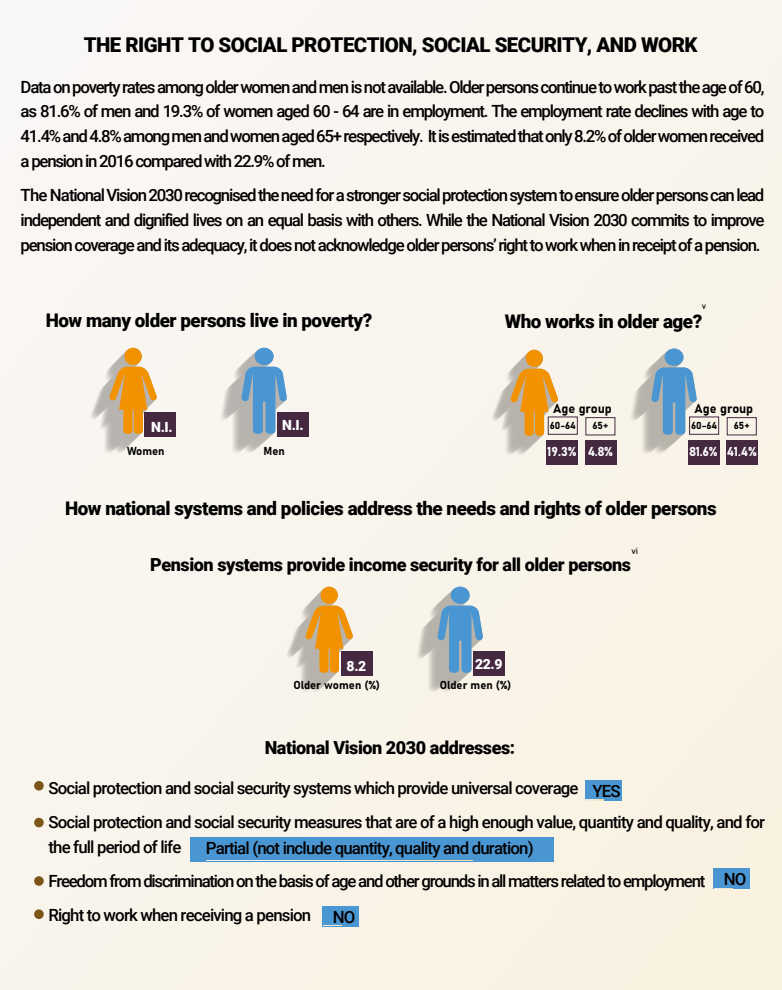
<style>
.page{position:relative;width:782px;height:990px;background:#fff}
.page>*{position:absolute;margin:0;border:0;box-sizing:border-box;transform-origin:0 0}
.t1{font:900 20.4px "Roboto";letter-spacing:-.025em;color:#000}
.t2{font:900 18.8px "Roboto";letter-spacing:-.025em;color:#000}
.t3{font:900 18px "Roboto";letter-spacing:-.025em;color:#000}
.t4{font:500 16.8px/24.8px "Roboto";letter-spacing:-.05em;color:#020000;text-align:justify}
.t5{font:500 16.8px/34px "Roboto";letter-spacing:-.075em;color:#020000}
.t6{font:900 14px "Roboto";color:#fff}
.t7{font:12.8px "Bahnschrift";color:#fff}
.t8{font:12.8px "Bahnschrift";color:#000}
.t9{font:11.4px "Bahnschrift";color:#000}
.t10{font:10px "Bahnschrift";color:#000}
.t11{font:8.8px "Bahnschrift";color:#000}
</style>
<div class="page">
<div style="left:0;top:0;width:781px;height:989px;background:#f9f4ec"></div>
<div style="left:547px;top:416px;width:30px;height:19px;border:1px solid #452941"></div>
<div style="left:585px;top:417px;width:30px;height:18px;border:1px solid #452941"></div>
<div style="left:109px;top:363px;width:17px;height:17px;background:#efece8;border-radius:50%"></div>
<div style="left:110px;top:362px;width:18px;height:17px;background:#c5c3bf;border-radius:50%"></div>
<div style="left:112px;top:360px;width:18px;height:17px;background:#bbb8b5;border-radius:50%"></div>
<div style="left:114px;top:358px;width:18px;height:17px;background:#b7b4b0;border-radius:50%"></div>
<div style="left:116px;top:356px;width:18px;height:17px;background:#b7b4b0;border-radius:50%"></div>
<svg style="left:120px;top:352px;width:18px;height:17px"></svg>
<div style="left:124px;top:348px;width:18px;height:17px;background:#f39200;border-radius:50%"></div>
<svg style="left:91px;top:367px;width:66px;height:85px"></svg>
<div style="left:238px;top:362px;width:19px;height:18px;background:#f1eee8;border-radius:50%"></div>
<div style="left:239px;top:362px;width:19px;height:17px;background:#c5c3be;border-radius:50%"></div>
<div style="left:241px;top:360px;width:19px;height:17px;background:#b8b6b1;border-radius:50%"></div>
<div style="left:245px;top:356px;width:19px;height:18px;background:#c6c4be;border-radius:50%"></div>
<div style="left:246px;top:356px;width:19px;height:17px;background:#b7b4af;border-radius:50%"></div>
<div style="left:252px;top:350px;width:19px;height:17px;background:#b7b4af;border-radius:50%"></div>
<svg style="left:221px;top:367px;width:66px;height:85px"></svg>
<div style="left:254px;top:348px;width:19px;height:17px;background:#4a96d2;border-radius:50%"></div>
<div style="left:515px;top:360px;width:17px;height:17px;background:#b7b3ac;border-radius:50%"></div>
<svg style="left:523px;top:352px;width:17px;height:17px"></svg>
<div style="left:525px;top:350px;width:17px;height:17px;background:#f39200;border-radius:50%"></div>
<svg style="left:492px;top:369px;width:66px;height:86px"></svg>
<div style="left:649px;top:362px;width:19px;height:17px;background:#e4dfd6;border-radius:50%"></div>
<div style="left:653px;top:358px;width:19px;height:18px;background:#ede9df;border-radius:50%"></div>
<div style="left:656px;top:356px;width:19px;height:17px;background:#b7b3aa;border-radius:50%"></div>
<svg style="left:631px;top:367px;width:65px;height:87px"></svg>
<div style="left:664px;top:348px;width:19px;height:18px;background:#4a96d2;border-radius:50%"></div>
<svg style="left:34px;top:781px;width:10px;height:10px"></svg>
<svg style="left:34px;top:817px;width:10px;height:10px"></svg>
<svg style="left:34px;top:876px;width:10px;height:10px"></svg>
<svg style="left:34px;top:909px;width:10px;height:10px"></svg>
<div style="left:145px;top:413px;width:31px;height:24px;background:#452941"></div>
<div style="left:276px;top:413px;width:32px;height:24px;background:#452941"></div>
<div style="left:546px;top:440px;width:32px;height:24px;background:#452941"></div>
<div style="left:584px;top:440px;width:32px;height:24px;background:#452941"></div>
<div style="left:688px;top:416px;width:30px;height:19px;border:1px solid #452941"></div>
<div style="left:726px;top:417px;width:30px;height:18px;border:1px solid #452941"></div>
<div style="left:687px;top:440px;width:32px;height:24px;background:#452941"></div>
<div style="left:726px;top:440px;width:31px;height:24px;background:#452941"></div>
<div style="left:584px;top:780px;width:37px;height:21px;background:#4a96d2"></div>
<svg style="left:585px;top:800px;width:18px;height:1px"></svg>
<div style="left:322px;top:905px;width:37px;height:21px;background:#4a96d2"></div>
<svg style="left:323px;top:925px;width:18px;height:1px"></svg>
<div style="left:713px;top:868px;width:36px;height:21px;background:#4a96d2"></div>
<svg style="left:714px;top:888px;width:18px;height:1px"></svg>
<div style="left:311px;top:596px;width:17px;height:17px;background:#b7b3ac;border-radius:50%"></div>
<div style="left:319px;top:588px;width:17px;height:17px;background:#b7b3ac;border-radius:50%"></div>
<div style="left:320px;top:587px;width:17px;height:17px;background:#b8b2a8;border-radius:50%"></div>
<div style="left:320px;top:586px;width:18px;height:18px;background:#f39200;border-radius:50%"></div>
<svg style="left:287px;top:605px;width:66px;height:86px"></svg>
<div style="left:437px;top:599px;width:19px;height:17px;background:#b8b5ad;border-radius:50%"></div>
<div style="left:441px;top:595px;width:19px;height:17px;background:#c5c1b9;border-radius:50%"></div>
<svg style="left:442px;top:594px;width:19px;height:17px"></svg>
<div style="left:444px;top:592px;width:19px;height:18px;background:#b7b3aa;border-radius:50%"></div>
<svg style="left:417px;top:605px;width:66px;height:87px"></svg>
<div style="left:450px;top:586px;width:19px;height:18px;background:#4a96d2;border-radius:50%"></div>
<div style="left:340px;top:651px;width:32px;height:25px;background:#452941"></div>
<div style="left:472px;top:651px;width:32px;height:25px;background:#452941"></div>
<div style="left:191px;top:837px;width:363px;height:25px;background:#4a96d2"></div>
<svg style="left:206px;top:860px;width:266px;height:1px"></svg>
<p class="t1" style="left:84px;top:30px;width:615px">THE RIGHT TO SOCIAL PROTECTION, SOCIAL SECURITY, AND WORK</p>
<p class="t4" style="left:21px;top:74px;width:745px">Data on poverty rates among older women and men is not available. Older persons continue to work past the age of 60, as 81.6% of men and 19.3% of women aged 60 - 64 are in employment. The employment rate declines with age to 41.4% and 4.8% among men and women aged 65+ respectively. It is estimated that only 8.2% of older women received a pension in 2016 compared with 22.9% of men.</p>
<p class="t4" style="left:21px;top:182px;width:745px">The National Vision 2030 recognised the need for a stronger social protection system to ensure older persons can lead independent and dignified lives on an equal basis with others. While the National Vision 2030 commits to improve pension coverage and its adequacy, it does not acknowledge older persons’ right to work when in receipt of a pension.</p>
<p class="t11" style="left:701px;top:299px;width:6px">v</p>
<p class="t2" style="left:46px;top:307px;width:328px">How many older persons live in poverty?</p>
<p class="t2" style="left:504px;top:308px;width:199px">Who works in older age?</p>
<p class="t6" style="left:151px;top:417px;width:23px">N.I.</p>
<p class="t6" style="left:282px;top:415px;width:23px">N.I.</p>
<p class="t9" style="left:127px;top:443px;width:39px">Women</p>
<p class="t9" style="left:263px;top:443px;width:23px">Men</p>
<p class="t8" style="left:553px;top:399px;width:60px">Age group</p>
<p class="t10" style="left:549px;top:417px;width:28px">60-64</p>
<p class="t10" style="left:592px;top:418px;width:17px">65+</p>
<p class="t7" style="left:547px;top:442px;width:67px">19.3% 4.8%</p>
<p class="t8" style="left:694px;top:399px;width:60px">Age group</p>
<p class="t7" style="left:688px;top:442px;width:69px">81.6% 41.4%</p>
<p class="t10" style="left:690px;top:417px;width:28px">60-64</p>
<p class="t10" style="left:733px;top:418px;width:17px">65+</p>
<p class="t2" style="left:65px;top:495px;width:652px">How national systems and policies address the needs and rights of older persons</p>
<p class="t3" style="left:150px;top:552px;width:482px">Pension systems provide income security for all older persons</p>
<p class="t11" style="left:631px;top:544px;width:8px">vi</p>
<p class="t6" style="left:346px;top:656px;width:21px">8.2</p>
<p class="t6" style="left:475px;top:654px;width:29px">22.9</p>
<p class="t9" style="left:293px;top:676px;width:88px">Older women (%)</p>
<p class="t9" style="left:439px;top:676px;width:73px">Older men (%)</p>
<p class="t3" style="left:264px;top:735px;width:252px">National Vision 2030 addresses:</p>
<p class="t4" style="left:48px;top:770px;width:717px;line-height:34px">Social protection and social security systems which provide universal coverage<br>Social protection and social security measures that are of a high enough value, quantity and quality, and for</p>
<p class="t5" style="left:48px;top:829px;width:658px">the full period of life<br>Freedom from discrimination on the basis of age and other grounds in all matters related to employment<br>Right to work when receiving a pension</p>
<p class="t4" style="left:592px;top:778px;width:30px">YES</p>
<p class="t4" style="left:206px;top:835px;width:329px">Partial (not include quantity, quality and duration)</p>
<p class="t4" style="left:723px;top:866px;width:24px">NO</p>
<p class="t4" style="left:333px;top:903px;width:24px">NO</p>
</div>
